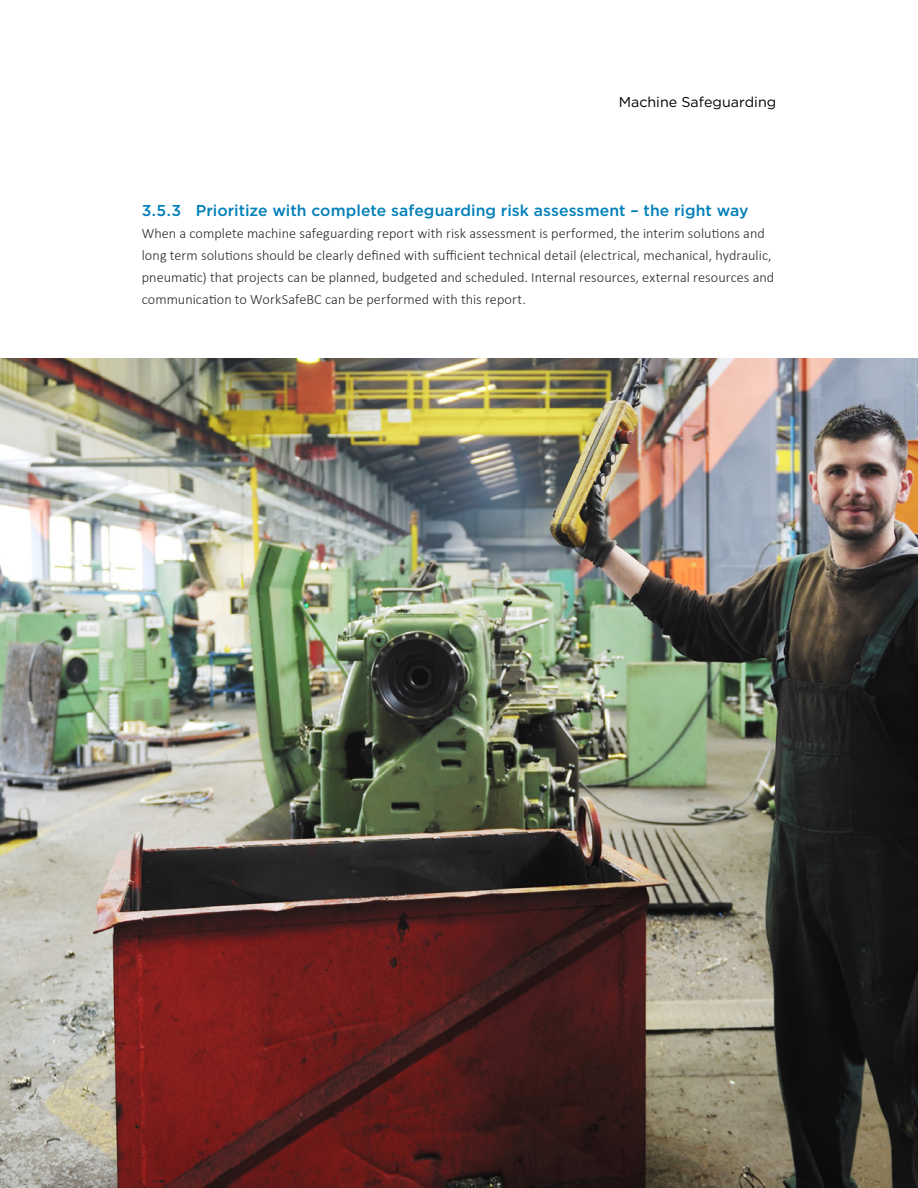
<style>
.page{position:relative;width:918px;height:1188px;background:#fff}
.page>*{position:absolute;margin:0;border:0;box-sizing:border-box;transform-origin:0 0}
.t1{font:500 15.75px "Gotham";letter-spacing:.005em;color:#007fb8}
.t2{font:300 14.25px/22.2px "Calibri";letter-spacing:.005em;color:#292829}
.t3{font:14.25px "Gotham";color:#000}
</style>
<div class="page">
<img style="left:0;top:359px;width:918px;height:829px">
<p class="t3" style="left:619px;top:94px;width:159px">Machine Safeguarding</p>
<p class="t1" style="left:142px;top:201px;width:608px">3.5.3 Prioritize with complete safeguarding risk assessment – the right way</p>
<p class="t2" style="left:142px;top:221px;width:634px">When a complete machine safeguarding report with risk assessment is performed, the interim solutions and long term solutions should be clearly defined with sufficient technical detail (electrical, mechanical, hydraulic, pneumatic) that projects can be planned, budgeted and scheduled. Internal resources, external resources and communication to WorkSafeBC can be performed with this report.</p>
</div>
